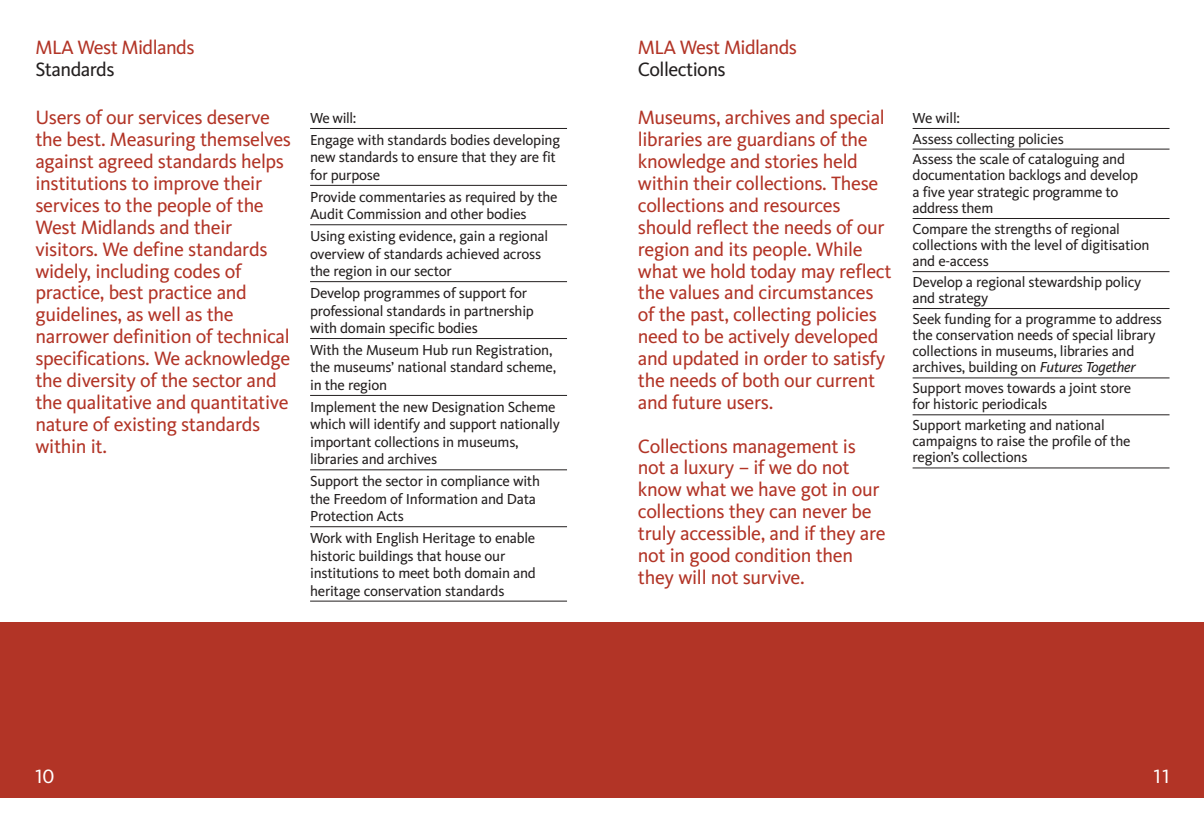
<style>
.page{position:relative;width:1204px;height:814px;background:#fff}
.page>*{position:absolute;margin:0;border:0;box-sizing:border-box;transform-origin:0 0}
.t1{font:20px/21.9px "Kievit";letter-spacing:-.015em;color:#b23426}
.t2{font:20px "Kievit";letter-spacing:-.03em;color:#231f1f}
.t3{font:20px "Kievit Book SC";color:#fff}
.t4{font:15px/17.5px "Kievit";letter-spacing:-.015em;color:#231f1f}
.s1{font-style:italic}
</style>
<div class="page">
<div style="left:0;top:622px;width:602px;height:175px;background:#b23426"></div>
<div style="left:602px;top:622px;width:602px;height:175px;background:#b23426"></div>
<hr style="left:912px;top:128px;width:257px;height:1px;background:#231f1f">
<hr style="left:912px;top:149px;width:257px;height:1px;background:#231f1f">
<hr style="left:912px;top:218px;width:257px;height:1px;background:#231f1f">
<hr style="left:912px;top:271px;width:257px;height:1px;background:#231f1f">
<hr style="left:912px;top:308px;width:257px;height:1px;background:#231f1f">
<hr style="left:912px;top:378px;width:257px;height:1px;background:#231f1f">
<hr style="left:912px;top:414px;width:257px;height:1px;background:#231f1f">
<hr style="left:912px;top:468px;width:257px;height:1px;background:#231f1f">
<hr style="left:310px;top:128px;width:257px;height:1px;background:#231f1f">
<hr style="left:310px;top:185px;width:257px;height:1px;background:#231f1f">
<hr style="left:310px;top:224px;width:257px;height:1px;background:#231f1f">
<hr style="left:310px;top:281px;width:257px;height:1px;background:#231f1f">
<hr style="left:310px;top:338px;width:257px;height:1px;background:#231f1f">
<hr style="left:310px;top:395px;width:257px;height:1px;background:#231f1f">
<hr style="left:310px;top:469px;width:257px;height:1px;background:#231f1f">
<hr style="left:310px;top:526px;width:257px;height:1px;background:#231f1f">
<hr style="left:310px;top:601px;width:257px;height:1px;background:#231f1f">
<h1 class="t1" style="left:35px;top:39px;width:161px">MLA West Midlands</h1>
<h1 class="t2" style="left:35px;top:62px;width:81px">Standards</h1>
<p class="t1" style="left:35px;top:109px;width:257px">Users of our services deserve the best. Measuring themselves against agreed standards helps institutions to improve their services to the people of the<br>West Midlands and their visitors. We define standards widely, including codes of practice, best practice and guidelines, as well as the narrower definition of technical specifications. We acknowledge the diversity of the sector and the qualitative and quantitative nature of existing standards within it.</p>
<p class="t4" style="left:310px;top:108px;width:251px;line-height:21.9px">We will:<br>Engage with standards bodies developing</p>
<p class="t4" style="left:310px;top:150px;width:247px">new standards to ensure that they are fit for purpose</p>
<p class="t4" style="left:310px;top:189px;width:249px">Provide commentaries as required by the<br>Audit Commission and other bodies</p>
<p class="t4" style="left:310px;top:229px;width:239px">Using existing evidence, gain a regional overview of standards achieved across the region in our sector</p>
<p class="t4" style="left:310px;top:286px;width:225px">Develop programmes of support for professional standards in partnership with domain specific bodies</p>
<p class="t4" style="left:310px;top:342px;width:248px">With the Museum Hub run Registration, the museums’ national standard scheme, in the region</p>
<p class="t4" style="left:310px;top:399px;width:251px">Implement the new Designation Scheme which will identify and support nationally important collections in museums, libraries and archives</p>
<p class="t4" style="left:310px;top:474px;width:231px">Support the sector in compliance with the Freedom of Information and Data<br>Protection Acts</p>
<p class="t4" style="left:310px;top:531px;width:227px">Work with English Heritage to enable historic buildings that house our institutions to meet both domain and heritage conservation standards</p>
<h1 class="t1" style="left:638px;top:39px;width:161px">MLA West Midlands</h1>
<h1 class="t2" style="left:638px;top:62px;width:89px">Collections</h1>
<p class="t1" style="left:638px;top:109px;width:255px">Museums, archives and special libraries are guardians of the knowledge and stories held within their collections. These collections and resources should reflect the needs of our region and its people. While what we hold today may reflect the values and circumstances of the past, collecting policies need to be actively developed and updated in order to satisfy the needs of both our current and future users.</p>
<h1 class="t1" style="left:638px;top:437px;width:249px">Collections management is not a luxury – if we do not know what we have got in our collections they can never be truly accessible, and if they are not in good condition then they will not survive.</h1>
<p class="t4" style="left:912px;top:109px;width:214px;line-height:20.6px">We will:<br>Assess collecting policies<br>Assess the scale of cataloguing and</p>
<p class="t4" style="left:912px;top:169px;width:227px;line-height:16.2px">documentation backlogs and develop a five year strategic programme to address them</p>
<p class="t4" style="left:912px;top:222px;width:238px;line-height:16.2px">Compare the strengths of regional collections with the level of digitisation and e-access</p>
<p class="t4" style="left:912px;top:275px;width:230px;line-height:16.2px">Develop a regional stewardship policy and strategy</p>
<p class="t4" style="left:912px;top:312px;width:251px;line-height:16.2px">Seek funding for a programme to address the conservation needs of special library collections in museums, libraries and archives, building on <span class="s1">Futures Together</span></p>
<p class="t4" style="left:912px;top:381px;width:220px;line-height:16.2px">Support moves towards a joint store for historic periodicals</p>
<p class="t4" style="left:912px;top:418px;width:219px;line-height:16.2px">Support marketing and national campaigns to raise the profile of the region’s collections</p>
<h1 class="t3" style="left:35px;top:765px;width:21px">10</h1>
<h1 class="t3" style="left:1154px;top:765px;width:17px">11</h1>
</div>
